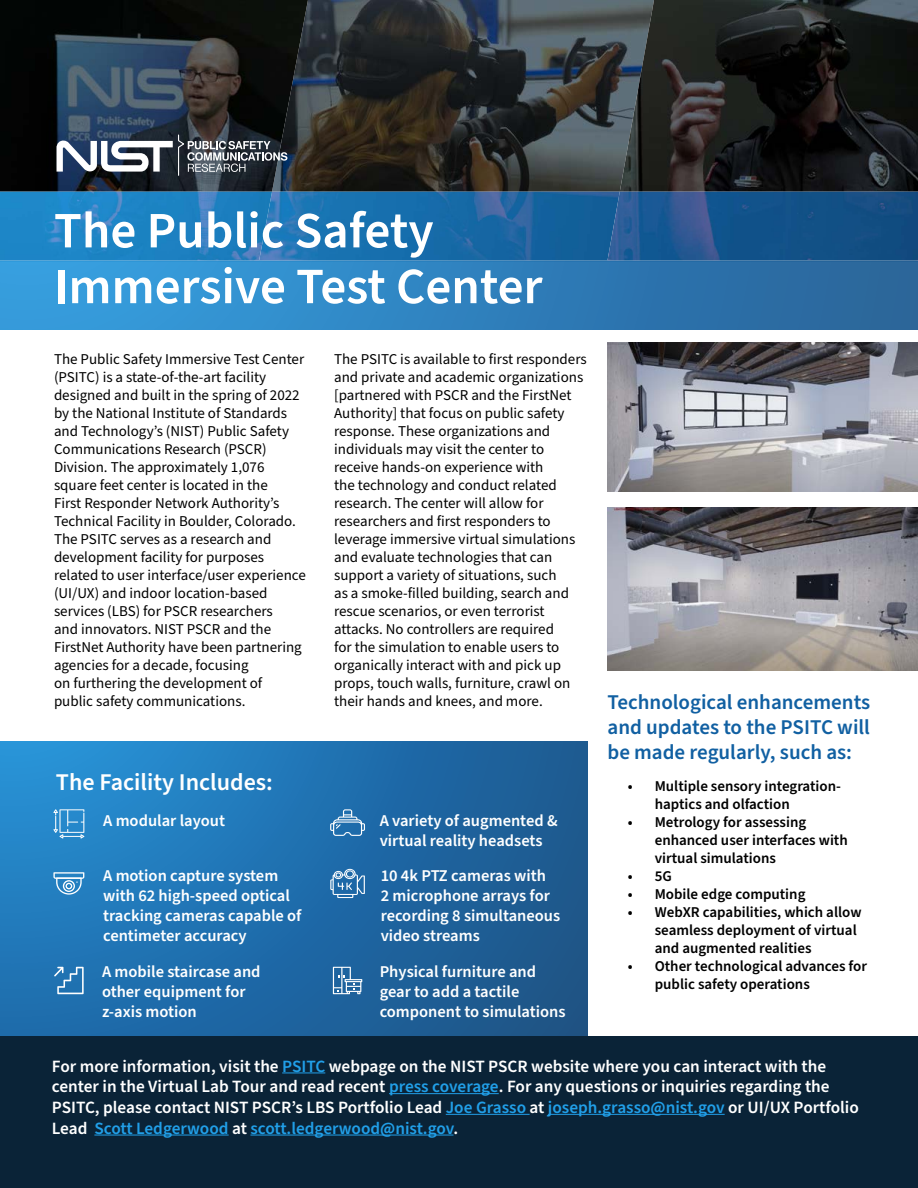
<style>
.page{position:relative;width:918px;height:1188px;background:#fff}
.page>*{position:absolute;margin:0;border:0;box-sizing:border-box;transform-origin:0 0}
.t1{font:600 51px/55.8px "Source Sans Pro";color:#fff}
.t2{font:600 24px "Source Sans Pro";color:#fff}
.t3{font:600 21px/25.2px "Source Sans Pro";color:#1160a2;text-align:justify}
.t4{font:600 17.25px/20.7px "Source Sans Pro";color:#fff}
.t5{font:600 16.5px/19.8px "Source Sans Pro";color:#fff}
.t6{font:15px/18px "Source Sans Pro";color:#000}
.t7{font:600 15px/18px "Source Sans Pro";color:#000}
.s1{color:#219fe8}
</style>
<div class="page">
<svg style="left:0;top:742px;width:587px;height:295px;background:#1f6ca9"></svg>
<img style="left:308px;top:0;width:312px;height:192px">
<img style="left:0;top:0;width:308px;height:192px">
<img style="left:620px;top:0;width:298px;height:192px">
<div style="left:0;top:261px;width:918px;height:68px;background:linear-gradient(to right,#37a2e4,#296298)"></div>
<svg style="left:0;top:260px;width:918px;height:1px"></svg>
<img style="left:272px;top:192px;width:336px;height:68px">
<img style="left:0;top:192px;width:272px;height:68px">
<img style="left:608px;top:192px;width:310px;height:68px">
<img style="left:608px;top:343px;width:310px;height:149px">
<img style="left:608px;top:507px;width:310px;height:164px">
<svg style="left:53px;top:809px;width:31px;height:30px"></svg>
<svg style="left:53px;top:872px;width:31px;height:23px"></svg>
<svg style="left:330px;top:809px;width:35px;height:27px"></svg>
<svg style="left:54px;top:967px;width:30px;height:27px"></svg>
<svg style="left:333px;top:967px;width:29px;height:27px"></svg>
<div style="left:0;top:1037px;width:918px;height:151px;background:#0a2337"></div>
<hr style="left:282px;top:1073px;width:43px;height:1px;background:#219fe8">
<hr style="left:389px;top:1093px;width:110px;height:1px;background:#219fe8">
<hr style="left:446px;top:1114px;width:84px;height:1px;background:#219fe8">
<hr style="left:548px;top:1114px;width:177px;height:1px;background:#219fe8">
<hr style="left:94px;top:1135px;width:135px;height:1px;background:#219fe8">
<hr style="left:250px;top:1135px;width:204px;height:1px;background:#219fe8">
<svg style="left:57px;top:134px;width:230px;height:42px"></svg>
<svg style="left:330px;top:869px;width:35px;height:29px"></svg>
<p class="t1" style="left:54px;top:204px;width:490px">The Public Safety<br>Immersive Test Center</p>
<p class="t6" style="left:54px;top:351px;width:253px">The Public Safety Immersive Test Center (PSITC) is a state-of-the-art facility designed and built in the spring of 2022 by the National Institute of Standards and Technology’s (NIST) Public Safety Communications Research (PSCR)<br>Division. The approximately 1,076 square feet center is located in the<br>First Responder Network Authority’s Technical Facility in Boulder, Colorado.<br>The PSITC serves as a research and development facility for purposes related to user interface/user experience (UI/UX) and indoor location-based services (LBS) for PSCR researchers<br>and innovators. NIST PSCR and the FirstNet Authority have been partnering agencies for a decade, focusing<br>on furthering the development of<br>public safety communications.</p>
<p class="t6" style="left:334px;top:351px;width:254px">The PSITC is available to first responders and private and academic organizations [partnered with PSCR and the FirstNet Authority] that focus on public safety response. These organizations and individuals may visit the center to receive hands-on experience with<br>the technology and conduct related research. The center will allow for researchers and first responders to leverage immersive virtual simulations and evaluate technologies that can support a variety of situations, such<br>as a smoke-filled building, search and rescue scenarios, or even terrorist attacks. No controllers are required<br>for the simulation to enable users to organically interact with and pick up props, touch walls, furniture, crawl on their hands and knees, and more.</p>
<p class="t2" style="left:56px;top:766px;width:219px">The Facility Includes:</p>
<p class="t5" style="left:103px;top:811px;width:123px">A modular layout</p>
<p class="t5" style="left:103px;top:866px;width:200px">A motion capture system with 62 high-speed optical tracking cameras capable of centimeter accuracy</p>
<p class="t5" style="left:380px;top:811px;width:179px">A variety of augmented &amp; virtual reality headsets</p>
<p class="t5" style="left:381px;top:866px;width:181px">10 4k PTZ cameras with<br>2 microphone arrays for recording 8 simultaneous video streams</p>
<p class="t5" style="left:102px;top:963px;width:160px">A mobile staircase and other equipment for z-axis motion</p>
<p class="t5" style="left:380px;top:963px;width:187px">Physical furniture and gear to add a tactile component to simulations</p>
<p class="t3" style="left:608px;top:690px;width:264px">Technological enhancements and updates to the PSITC will be made regularly, such as:</p>
<p class="t7" style="left:655px;top:777px;width:188px;text-indent:-27px">• Multiple sensory integration&shy;haptics and olfaction</p>
<p class="t7" style="left:655px;top:813px;width:195px;text-indent:-27px">• Metrology for assessing enhanced user interfaces with virtual simulations</p>
<p class="t7" style="left:628px;top:867px;width:46px">• 5G</p>
<p class="t7" style="left:628px;top:885px;width:179px">• Mobile edge computing</p>
<p class="t7" style="left:655px;top:903px;width:208px;text-indent:-27px">• WebXR capabilities, which allow seamless deployment of virtual and augmented realities</p>
<p class="t7" style="left:655px;top:957px;width:214px;text-indent:-27px">• Other technological advances for public safety operations</p>
<p class="t4" style="left:52px;top:1056px;width:809px">For more information, visit the <span class="s1">PSITC</span> webpage on the NIST PSCR website where you can interact with the center in the Virtual Lab Tour and read recent <span class="s1">press coverage</span>. For any questions or inquiries regarding the PSITC, please contact NIST PSCR’s LBS Portfolio Lead <span class="s1">Joe Grasso</span> at <span class="s1">joseph.grasso@nist.gov</span> or UI/UX Portfolio Lead <span class="s1">Scott Ledgerwood</span> at <span class="s1">scott.ledgerwood@nist.gov</span>.</p>
</div>
